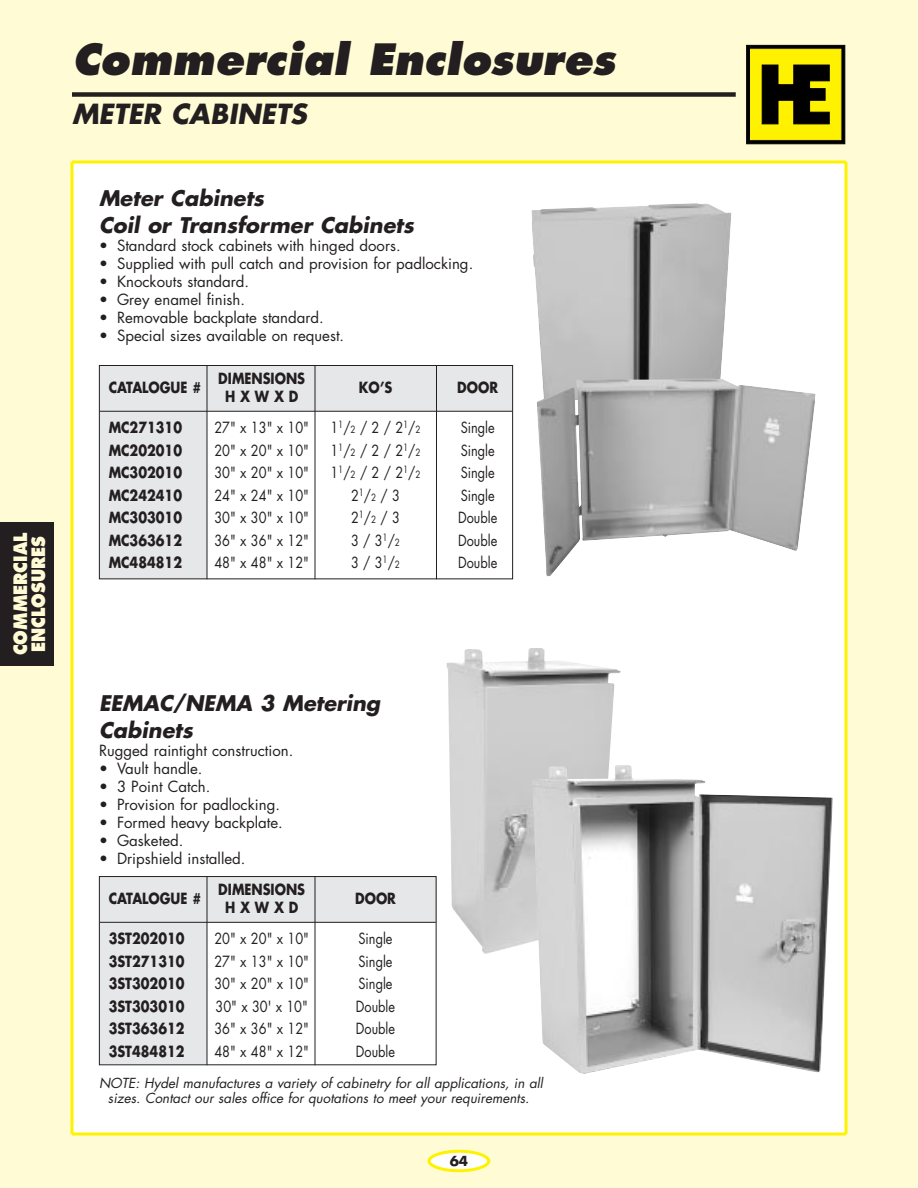
<style>
.page{position:relative;width:918px;height:1188px;background:#fff}
.page>*{position:absolute;margin:0;border:0;box-sizing:border-box;transform-origin:0 0}
.t1{font:italic 800 42px "Futura";color:#231f20}
.t2{font:italic 700 27px "Futura";color:#231f20}
.t3{font:italic 700 21px/27px "Futura";color:#231f20}
.t4{font:800 18px/18px "Futura";color:#fffcd5;scale:.9 1}
.t5{font:15px "Futura";color:#231f20}
.t6{font:15px "Futura";color:#231f20;scale:.85 1}
.t7{font:700 15px "Futura";color:#231f20;scale:.85 1}
.t8{font:italic 13.5px/15px "Futura";color:#231f20;text-align:center}
.t9{font:700 13.5px "Futura";color:#231f20}
.s1{font-size:9.75px}
</style>
<div class="page">
<div style="left:0;top:0;width:72px;height:1188px;background:#fffcd5"></div>
<div style="left:846px;top:0;width:72px;height:1188px;background:#fffcd5"></div>
<div style="left:0;top:0;width:918px;height:162px;background:#fffcd5"></div>
<div style="left:0;top:1134px;width:918px;height:54px;background:#fffcd5"></div>
<svg style="left:72px;top:160px;width:774px;height:4px;background:#fff43a"></svg>
<svg style="left:72px;top:1132px;width:774px;height:4px;background:#fff43a"></svg>
<svg style="left:70px;top:162px;width:4px;height:972px;background:#fff43a"></svg>
<svg style="left:844px;top:162px;width:4px;height:972px;background:#fff43a"></svg>
<svg style="left:427px;top:1150px;width:63px;height:22px"></svg>
<div style="left:72px;top:92px;width:664px;height:5px;background:#231f20"></div>
<div style="left:746px;top:45px;width:99px;height:99px;background:linear-gradient(to right,#000,#000);border:1px solid #000"></div>
<div style="left:750px;top:49px;width:91px;height:91px;background:#fff200;border:1px solid #fff200"></div>
<svg style="left:762px;top:65px;width:68px;height:59px"></svg>
<div style="left:0;top:522px;width:54px;height:144px;background:#231f20"></div>
<div style="left:99px;top:366px;width:414px;height:45px;background:#e6e7e8"></div>
<div style="left:99px;top:366px;width:108px;height:212px;background:#e6e7e8"></div>
<hr style="left:100px;top:411px;width:412px;height:1px;background:#231f20">
<div style="left:99px;top:365px;width:414px;height:214px;border:1px solid #231f20"></div>
<hr style="left:207px;top:365px;width:1px;height:214px;background:#231f20">
<hr style="left:315px;top:365px;width:1px;height:214px;background:#231f20">
<hr style="left:436px;top:365px;width:1px;height:214px;background:#231f20">
<div style="left:99px;top:877px;width:337px;height:45px;background:#e6e7e8"></div>
<div style="left:99px;top:877px;width:108px;height:187px;background:#e6e7e8"></div>
<hr style="left:100px;top:922px;width:336px;height:1px;background:#231f20">
<div style="left:99px;top:876px;width:337px;height:189px;border:1px solid #231f20"></div>
<hr style="left:207px;top:876px;width:1px;height:189px;background:#231f20">
<hr style="left:315px;top:876px;width:1px;height:189px;background:#231f20">
<img style="left:447px;top:648px;width:174px;height:306px">
<img style="left:531px;top:765px;width:302px;height:309px">
<img style="left:531px;top:203px;width:200px;height:175px">
<img style="left:537px;top:378px;width:279px;height:198px">
<p class="t4" style="left:13px;top:655px;width:138px;rotate:-90deg">COMMERCIAL<br>ENCLOSURES</p>
<h1 class="t1" style="left:72px;top:40px;width:544px">Commercial Enclosures</h1>
<h2 class="t2" style="left:72px;top:101px;width:236px">METER CABINETS</h2>
<h3 class="t3" style="left:99px;top:187px;width:316px">Meter Cabinets<br>Coil or Transformer Cabinets</h3>
<p class="t5" style="left:99px;top:239px;width:303px">• Standard stock cabinets with hinged doors.</p>
<p class="t5" style="left:99px;top:257px;width:376px">• Supplied with pull catch and provision for padlocking.</p>
<p class="t5" style="left:99px;top:275px;width:152px">• Knockouts standard.</p>
<p class="t5" style="left:99px;top:293px;width:148px">• Grey enamel finish.</p>
<p class="t5" style="left:99px;top:311px;width:226px">• Removable backplate standard.</p>
<p class="t5" style="left:99px;top:329px;width:247px">• Special sizes available on request.</p>
<p class="t7" style="left:109px;top:380px;width:110px">CATALOGUE #</p>
<p class="t7" style="left:218px;top:371px;width:104px">DIMENSIONS</p>
<p class="t7" style="left:225px;top:389px;width:88px">H X W X D</p>
<p class="t7" style="left:359px;top:380px;width:41px">KO’S</p>
<p class="t7" style="left:457px;top:380px;width:50px">DOOR</p>
<p class="t7" style="left:109px;top:421px;width:88px">MC271310</p>
<p class="t6" style="left:214px;top:421px;width:113px">27" x 13" x 10"</p>
<p class="t6" style="left:330px;top:421px;width:108px">1<sup>1</sup>/<span class="s1">2</span> / 2 / 2<sup>1</sup>/<span class="s1">2</span></p>
<p class="t6" style="left:461px;top:421px;width:42px">Single</p>
<p class="t7" style="left:109px;top:443px;width:88px">MC202010</p>
<p class="t6" style="left:214px;top:443px;width:113px">20" x 20" x 10"</p>
<p class="t6" style="left:330px;top:443px;width:108px">1<sup>1</sup>/<span class="s1">2</span> / 2 / 2<sup>1</sup>/<span class="s1">2</span></p>
<p class="t6" style="left:461px;top:443px;width:42px">Single</p>
<p class="t7" style="left:109px;top:466px;width:88px">MC302010</p>
<p class="t6" style="left:214px;top:466px;width:113px">30" x 20" x 10"</p>
<p class="t6" style="left:330px;top:466px;width:108px">1<sup>1</sup>/<span class="s1">2</span> / 2 / 2<sup>1</sup>/<span class="s1">2</span></p>
<p class="t6" style="left:461px;top:466px;width:42px">Single</p>
<p class="t7" style="left:109px;top:488px;width:88px">MC242410</p>
<p class="t6" style="left:214px;top:488px;width:113px">24" x 24" x 10"</p>
<p class="t6" style="left:351px;top:488px;width:59px">2<sup>1</sup>/<span class="s1">2</span> / 3</p>
<p class="t6" style="left:461px;top:488px;width:42px">Single</p>
<p class="t7" style="left:109px;top:511px;width:88px">MC303010</p>
<p class="t6" style="left:214px;top:511px;width:113px">30" x 30" x 10"</p>
<p class="t6" style="left:351px;top:511px;width:59px">2<sup>1</sup>/<span class="s1">2</span> / 3</p>
<p class="t6" style="left:458px;top:511px;width:48px">Double</p>
<p class="t7" style="left:109px;top:533px;width:88px">MC363612</p>
<p class="t6" style="left:214px;top:533px;width:113px">36" x 36" x 12"</p>
<p class="t6" style="left:351px;top:533px;width:59px">3 / 3<sup>1</sup>/<span class="s1">2</span></p>
<p class="t6" style="left:458px;top:533px;width:48px">Double</p>
<p class="t7" style="left:109px;top:556px;width:88px">MC484812</p>
<p class="t6" style="left:214px;top:556px;width:113px">48" x 48" x 12"</p>
<p class="t6" style="left:351px;top:556px;width:59px">3 / 3<sup>1</sup>/<span class="s1">2</span></p>
<p class="t6" style="left:458px;top:556px;width:48px">Double</p>
<h3 class="t3" style="left:99px;top:691px;width:283px">EEMAC/NEMA 3 Metering<br>Cabinets</h3>
<p class="t5" style="left:99px;top:743px;width:196px">Rugged raintight construction.</p>
<p class="t5" style="left:99px;top:761px;width:105px">• Vault handle.</p>
<p class="t5" style="left:99px;top:779px;width:113px">• 3 Point Catch.</p>
<p class="t5" style="left:99px;top:797px;width:182px">• Provision for padlocking.</p>
<p class="t5" style="left:99px;top:815px;width:185px">• Formed heavy backplate.</p>
<p class="t5" style="left:99px;top:833px;width:86px">• Gasketed.</p>
<p class="t5" style="left:99px;top:851px;width:148px">• Dripshield installed.</p>
<p class="t7" style="left:109px;top:891px;width:110px">CATALOGUE #</p>
<p class="t7" style="left:218px;top:882px;width:104px">DIMENSIONS</p>
<p class="t7" style="left:225px;top:900px;width:88px">H X W X D</p>
<p class="t7" style="left:355px;top:891px;width:50px">DOOR</p>
<p class="t7" style="left:109px;top:932px;width:91px">3ST202010</p>
<p class="t6" style="left:214px;top:932px;width:113px">20" x 20" x 10"</p>
<p class="t6" style="left:359px;top:932px;width:42px">Single</p>
<p class="t7" style="left:109px;top:954px;width:91px">3ST271310</p>
<p class="t6" style="left:214px;top:954px;width:113px">27" x 13" x 10"</p>
<p class="t6" style="left:359px;top:954px;width:42px">Single</p>
<p class="t7" style="left:109px;top:977px;width:91px">3ST302010</p>
<p class="t6" style="left:214px;top:977px;width:113px">30" x 20" x 10"</p>
<p class="t6" style="left:359px;top:977px;width:42px">Single</p>
<p class="t7" style="left:109px;top:999px;width:91px">3ST303010</p>
<p class="t6" style="left:216px;top:999px;width:110px">30" x 30' x 10"</p>
<p class="t6" style="left:356px;top:999px;width:48px">Double</p>
<p class="t7" style="left:109px;top:1022px;width:91px">3ST363612</p>
<p class="t6" style="left:214px;top:1022px;width:113px">36" x 36" x 12"</p>
<p class="t6" style="left:356px;top:1022px;width:48px">Double</p>
<p class="t7" style="left:109px;top:1044px;width:91px">3ST484812</p>
<p class="t6" style="left:214px;top:1044px;width:113px">48" x 48" x 12"</p>
<p class="t6" style="left:356px;top:1044px;width:48px">Double</p>
<p class="t8" style="left:99px;top:1077px;width:446px">NOTE: Hydel manufactures a variety of cabinetry for all applications, in all sizes. Contact our sales office for quotations to meet your requirements.</p>
<p class="t9" style="left:450px;top:1155px;width:20px">64</p>
</div>
